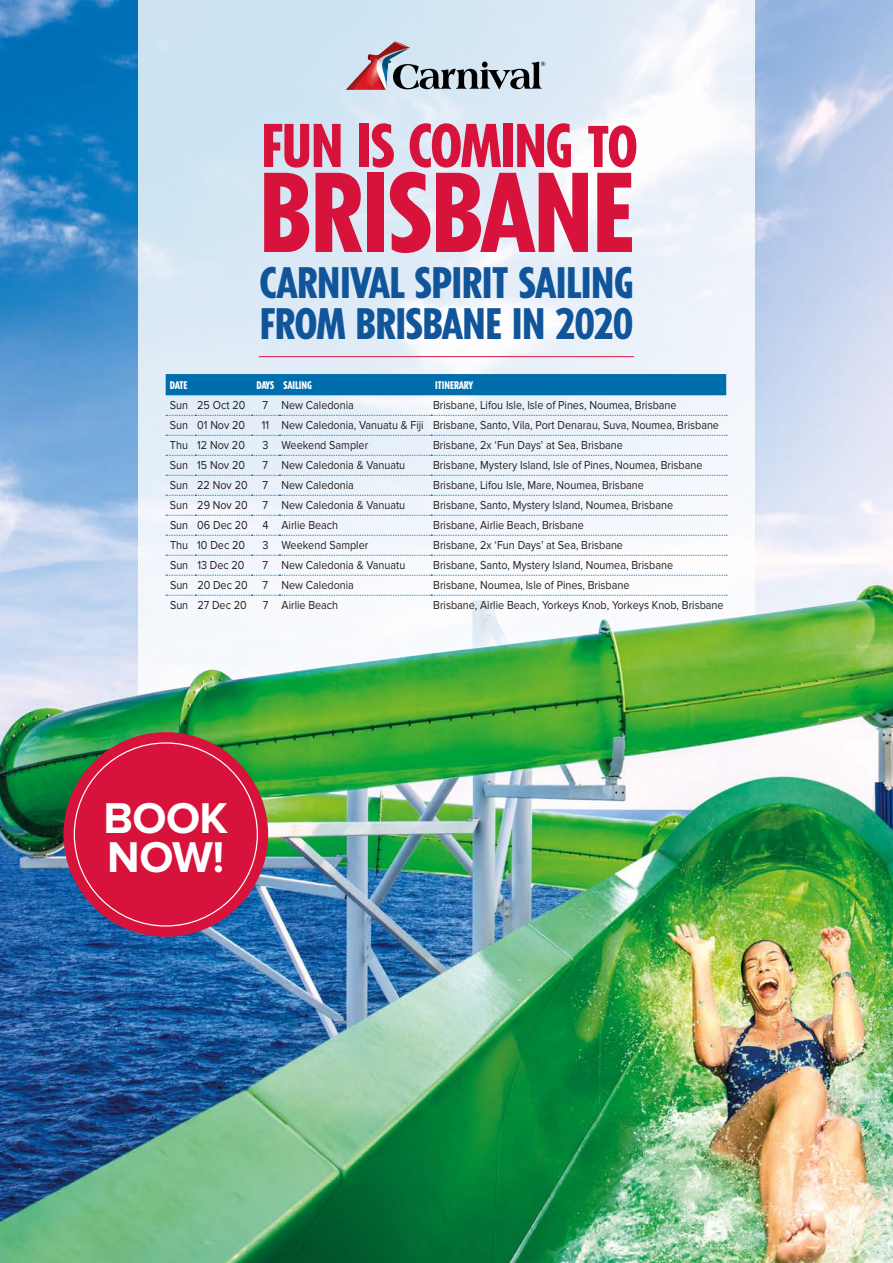
<style>
.page{position:relative;width:893px;height:1263px;background:#fff}
.page>*{position:absolute;margin:0;border:0;box-sizing:border-box;transform-origin:0 0}
.t1{font:800 condensed 107.25px "Tempo Std";letter-spacing:-.005em;color:#d7133c}
.t2{font:800 condensed 58.5px "Tempo Std";letter-spacing:-.02em;color:#d7133c}
.t3{font:700 44.7px/38.8px "Proxima Nova";letter-spacing:-.015em;color:#fff}
.t4{font:800 condensed 41.85px "Tempo Std";letter-spacing:-.005em;color:#10559a}
.t5{font:12px "Proxima Nova";color:#231f20;scale:.9 1}
.t6{font:800 condensed 10.5px "Tempo";letter-spacing:.005em;color:#fff}
.s1{font-size:55.65px}
</style>
<div class="page">
<img style="left:0;top:0;width:893px;height:1263px">
<svg style="left:138px;top:0;width:617px;height:708px"></svg>
<div style="left:166px;top:374px;width:560px;height:21px;background:#006dad"></div>
<svg style="left:166px;top:415px;width:561px;height:1px"></svg>
<svg style="left:166px;top:435px;width:561px;height:1px"></svg>
<svg style="left:166px;top:455px;width:561px;height:1px"></svg>
<svg style="left:166px;top:475px;width:561px;height:1px"></svg>
<svg style="left:166px;top:495px;width:561px;height:1px"></svg>
<svg style="left:166px;top:515px;width:561px;height:1px"></svg>
<svg style="left:166px;top:535px;width:561px;height:1px"></svg>
<svg style="left:166px;top:555px;width:561px;height:1px"></svg>
<svg style="left:166px;top:575px;width:561px;height:1px"></svg>
<svg style="left:166px;top:595px;width:561px;height:1px"></svg>
<hr style="left:259px;top:356px;width:375px;height:1px;background:#d7133c">
<div style="left:64px;top:732px;width:204px;height:205px;background:#d7133c;border-radius:50%"></div>
<svg style="left:346px;top:41px;width:201px;height:53px;background:#b3b5c0"></svg>
<p class="t2" style="left:261px;top:109px;width:378px">FUN IS COMING <span class="s1">TO</span></p>
<p class="t1" style="left:259px;top:145px;width:376px">BRISBANE</p>
<p class="t4" style="left:259px;top:256px;width:376px">CARNIVAL SPIRIT SAILING</p>
<p class="t4" style="left:260px;top:298px;width:375px">FROM BRISBANE IN 2020</p>
<p class="t6" style="left:170px;top:378px;width:19px">DATE</p>
<p class="t6" style="left:256px;top:378px;width:19px">DAYS</p>
<p class="t6" style="left:284px;top:378px;width:30px">SAILING</p>
<p class="t6" style="left:435px;top:378px;width:39px">ITINERARY</p>
<p class="t5" style="left:170px;top:398px;width:22px">Sun</p>
<p class="t5" style="left:197px;top:398px;width:55px">25 Oct 20</p>
<p class="t5" style="left:263px;top:398px;width:8px">7</p>
<p class="t5" style="left:281px;top:398px;width:82px">New Caledonia</p>
<p class="t5" style="left:433px;top:398px;width:272px">Brisbane, Lifou Isle, Isle of Pines, Noumea, Brisbane</p>
<p class="t5" style="left:170px;top:418px;width:22px">Sun</p>
<p class="t5" style="left:197px;top:418px;width:55px">01 Nov 20</p>
<p class="t5" style="left:262px;top:418px;width:10px">11</p>
<p class="t5" style="left:281px;top:418px;width:160px">New Caledonia, Vanuatu &amp; Fiji</p>
<p class="t5" style="left:433px;top:418px;width:319px">Brisbane, Santo, Vila, Port Denarau, Suva, Noumea, Brisbane</p>
<p class="t5" style="left:170px;top:438px;width:22px">Thu</p>
<p class="t5" style="left:197px;top:438px;width:54px">12 Nov 20</p>
<p class="t5" style="left:262px;top:438px;width:8px">3</p>
<p class="t5" style="left:281px;top:438px;width:98px">Weekend Sampler</p>
<p class="t5" style="left:433px;top:438px;width:212px">Brisbane, 2x ‘Fun Days’ at Sea, Brisbane</p>
<p class="t5" style="left:170px;top:458px;width:22px">Sun</p>
<p class="t5" style="left:197px;top:458px;width:54px">15 Nov 20</p>
<p class="t5" style="left:263px;top:458px;width:8px">7</p>
<p class="t5" style="left:281px;top:458px;width:139px">New Caledonia &amp; Vanuatu</p>
<p class="t5" style="left:433px;top:458px;width:301px">Brisbane, Mystery Island, Isle of Pines, Noumea, Brisbane</p>
<p class="t5" style="left:170px;top:478px;width:22px">Sun</p>
<p class="t5" style="left:197px;top:478px;width:57px">22 Nov 20</p>
<p class="t5" style="left:263px;top:478px;width:8px">7</p>
<p class="t5" style="left:281px;top:478px;width:82px">New Caledonia</p>
<p class="t5" style="left:433px;top:478px;width:236px">Brisbane, Lifou Isle, Mare, Noumea, Brisbane</p>
<p class="t5" style="left:170px;top:498px;width:22px">Sun</p>
<p class="t5" style="left:197px;top:498px;width:57px">29 Nov 20</p>
<p class="t5" style="left:263px;top:498px;width:8px">7</p>
<p class="t5" style="left:281px;top:498px;width:139px">New Caledonia &amp; Vanuatu</p>
<p class="t5" style="left:433px;top:498px;width:268px">Brisbane, Santo, Mystery Island, Noumea, Brisbane</p>
<p class="t5" style="left:170px;top:518px;width:22px">Sun</p>
<p class="t5" style="left:197px;top:518px;width:58px">06 Dec 20</p>
<p class="t5" style="left:262px;top:518px;width:8px">4</p>
<p class="t5" style="left:281px;top:518px;width:65px">Airlie Beach</p>
<p class="t5" style="left:433px;top:518px;width:169px">Brisbane, Airlie Beach, Brisbane</p>
<p class="t5" style="left:170px;top:538px;width:22px">Thu</p>
<p class="t5" style="left:197px;top:538px;width:55px">10 Dec 20</p>
<p class="t5" style="left:262px;top:538px;width:8px">3</p>
<p class="t5" style="left:282px;top:538px;width:98px">Weekend Sampler</p>
<p class="t5" style="left:433px;top:538px;width:212px">Brisbane, 2x ‘Fun Days’ at Sea, Brisbane</p>
<p class="t5" style="left:170px;top:558px;width:22px">Sun</p>
<p class="t5" style="left:197px;top:558px;width:54px">13 Dec 20</p>
<p class="t5" style="left:263px;top:558px;width:8px">7</p>
<p class="t5" style="left:282px;top:558px;width:139px">New Caledonia &amp; Vanuatu</p>
<p class="t5" style="left:433px;top:558px;width:268px">Brisbane, Santo, Mystery Island, Noumea, Brisbane</p>
<p class="t5" style="left:170px;top:578px;width:22px">Sun</p>
<p class="t5" style="left:197px;top:578px;width:58px">20 Dec 20</p>
<p class="t5" style="left:263px;top:578px;width:8px">7</p>
<p class="t5" style="left:282px;top:578px;width:82px">New Caledonia</p>
<p class="t5" style="left:433px;top:578px;width:220px">Brisbane, Noumea, Isle of Pines, Brisbane</p>
<p class="t5" style="left:170px;top:598px;width:22px">Sun</p>
<p class="t5" style="left:197px;top:598px;width:56px">27 Dec 20</p>
<p class="t5" style="left:263px;top:598px;width:8px">7</p>
<p class="t5" style="left:282px;top:598px;width:65px">Airlie Beach</p>
<p class="t5" style="left:433px;top:598px;width:324px">Brisbane, Airlie Beach, Yorkeys Knob, Yorkeys Knob, Brisbane</p>
<p class="t3" style="left:104px;top:799px;width:126px">BOOK<br>NOW!</p>
</div>
